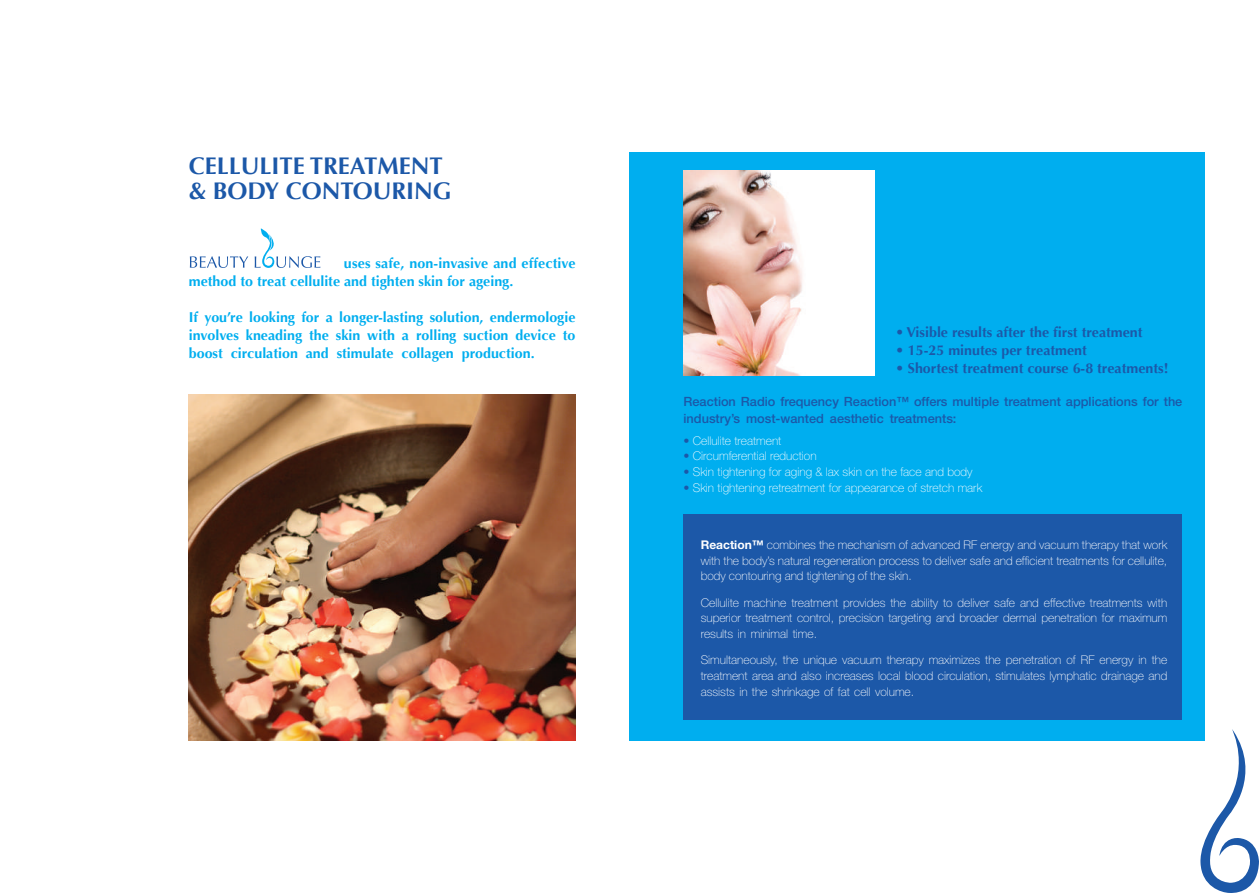
<style>
.page{position:relative;width:1259px;height:893px;background:#fff}
.page>*{position:absolute;margin:0;border:0;box-sizing:border-box;transform-origin:0 0}
.t1{font:700 24px/24.8px "Optima";color:#1c58a8}
.t2{font:700 14.25px/18px "Optima";color:#00aeef}
.t3{font:700 14.25px "Optima";color:#1c58a8}
.t4{font:500 12.75px/16.5px "Helvetica Neue";color:#1c58a8}
.t5{font:100 12px/15.8px "Helvetica Neue";color:#fff;text-align:justify}
.s1{color:#1c58a8}
.s2{font-weight:700}
</style>
<div class="page">
<img style="left:189px;top:394px;width:386px;height:347px">
<div style="left:629px;top:152px;width:576px;height:589px;background:#00aeef"></div>
<svg style="left:190px;top:256px;width:58px;height:12px"></svg>
<svg style="left:255px;top:228px;width:65px;height:40px"></svg>
<img style="left:683px;top:170px;width:191px;height:205px">
<div style="left:683px;top:515px;width:499px;height:205px;background:#1c58a8"></div>
<svg style="left:1200px;top:729px;width:59px;height:164px"></svg>
<h1 class="t1" style="left:189px;top:154px;width:264px">CELLULITE TREATMENT &amp; BODY CONTOURING</h1>
<p class="t2" style="left:189px;top:254px;width:388px;text-indent:155px">uses safe, non-invasive and effective method to treat cellulite and tighten skin for ageing.</p>
<p class="t2" style="left:189px;top:308px;width:388px;text-align:justify">If you’re looking for a longer-lasting solution, endermologie involves kneading the skin with a rolling suction device to boost circulation and stimulate collagen production.</p>
<p class="t3" style="left:895px;top:324px;width:249px">• Visible results after the first treatment</p>
<p class="t3" style="left:895px;top:342px;width:193px">• 15-25 minutes per treatment</p>
<p class="t3" style="left:895px;top:360px;width:275px">• Shortest treatment course 6-8 treatments!</p>
<p class="t4" style="left:683px;top:394px;width:500px">Reaction Radio frequency Reaction™ offers multiple treatment applications for the industry’s most-wanted aesthetic treatments:</p>
<p class="t5" style="left:683px;top:433px;width:99px"><span class="s1">•</span> Cellulite treatment</p>
<p class="t5" style="left:683px;top:448px;width:135px"><span class="s1">•</span> Circumferential reduction</p>
<p class="t5" style="left:683px;top:464px;width:290px"><span class="s1">•</span> Skin tightening for aging &amp; lax skin on the face and body</p>
<p class="t5" style="left:683px;top:480px;width:300px"><span class="s1">•</span> Skin tightening retreatment for appearance of stretch mark</p>
<p class="t5" style="left:701px;top:537px;width:468px"><span class="s2">Reaction™</span> combines the mechanism of advanced RF energy and vacuum therapy that work with the body’s natural regeneration process to deliver safe and efficient treatments for cellulite, body contouring and tightening of the skin.</p>
<p class="t5" style="left:701px;top:594px;width:468px">Cellulite machine treatment provides the ability to deliver safe and effective treatments with superior treatment control, precision targeting and broader dermal penetration for maximum results in minimal time.</p>
<p class="t5" style="left:701px;top:652px;width:468px">Simultaneously, the unique vacuum therapy maximizes the penetration of RF energy in the treatment area and also increases local blood circulation, stimulates lymphatic drainage and assists in the shrinkage of fat cell volume.</p>
</div>
